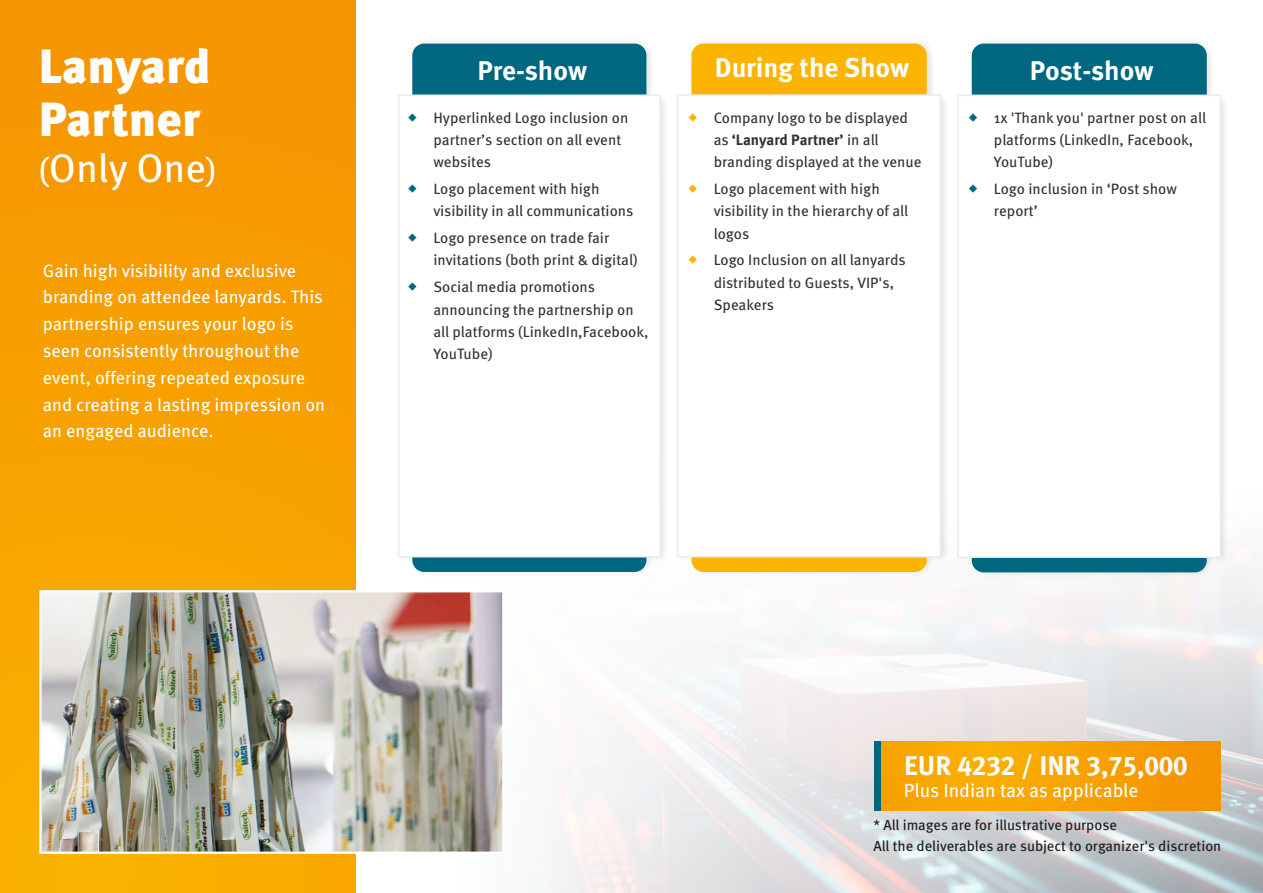
<style>
.page{position:relative;width:1263px;height:893px;background:#fff}
.page>*{position:absolute;margin:0;border:0;box-sizing:border-box;transform-origin:0 0}
.t1{font:900 48px/52.9px "Meta OT";color:#fff}
.t2{font:39.9px "Meta Hebrew";color:#fff}
.t3{font:700 27px "Meta Hebrew";letter-spacing:-.005em;color:#fff}
.t4{font:27px "Meta Plus Bold Caps";color:#fff}
.t5{font:19.05px "Meta Hebrew";color:#fff}
.t6{font:18px/26.8px "Meta Hebrew";color:#fff}
.t7{font:15px/22.4px "Meta Hebrew";color:#313130}
.t8{font:14.55px/21.6px "Meta Hebrew";color:#1a1a1a}
.s1{font-size:33px}
.s2{font-weight:700}
.s3{font-family:"Meta Pro";font-weight:700}
</style>
<div class="page">
<img style="left:355px;top:305px;width:908px;height:588px">
<img style="left:398px;top:42px;width:271px;height:537px">
<div style="left:412px;top:44px;width:234px;height:528px;background:#006780;border-radius:12px"></div>
<div style="left:397px;top:94px;width:264px;height:464px;background:#fff"></div>
<img style="left:677px;top:42px;width:272px;height:537px">
<div style="left:691px;top:44px;width:236px;height:528px;background:#fbb400;border-radius:12px"></div>
<div style="left:676px;top:94px;width:266px;height:464px;background:#fff"></div>
<img style="left:957px;top:42px;width:271px;height:537px">
<div style="left:972px;top:44px;width:235px;height:528px;background:#006780;border-radius:12px"></div>
<div style="left:956px;top:94px;width:266px;height:465px;background:#fff"></div>
<div style="left:0;top:0;width:355px;height:893px;background:linear-gradient(to bottom,#f59302,#fab100)"></div>
<img style="left:42px;top:593px;width:459px;height:258px">
<div style="left:39px;top:590px;width:465px;height:264px;border:2px solid #fff"></div>
<div style="left:874px;top:741px;width:346px;height:70px;background:#006780"></div>
<div style="left:881px;top:741px;width:339px;height:70px;background:linear-gradient(to right,#f9ae00,#f59602)"></div>
<svg style="left:969px;top:113px;width:8px;height:8px"></svg>
<svg style="left:969px;top:184px;width:8px;height:9px"></svg>
<svg style="left:408px;top:113px;width:9px;height:8px"></svg>
<svg style="left:408px;top:184px;width:9px;height:9px"></svg>
<svg style="left:408px;top:233px;width:9px;height:9px"></svg>
<svg style="left:408px;top:283px;width:9px;height:8px"></svg>
<svg style="left:689px;top:113px;width:8px;height:8px"></svg>
<svg style="left:689px;top:184px;width:8px;height:9px"></svg>
<svg style="left:689px;top:256px;width:8px;height:8px"></svg>
<h1 class="t1" style="left:39px;top:45px;width:173px">Lanyard<br>Partner</h1>
<h2 class="t2" style="left:39px;top:152px;width:179px"><span class="s1">(</span>Only One<span class="s1">)</span></h2>
<p class="t6" style="left:43px;top:259px;width:284px">Gain high visibility and exclusive branding on attendee lanyards. This partnership ensures your logo is seen consistently throughout the event, offering repeated exposure and creating a lasting impression on an engaged audience.</p>
<h3 class="t3" style="left:477px;top:59px;width:111px">Pre-show</h3>
<h3 class="t3" style="left:715px;top:57px;width:196px">During the Show</h3>
<h3 class="t3" style="left:1030px;top:59px;width:125px">Post-show</h3>
<p class="t7" style="left:433px;top:108px;width:196px">Hyperlinked Logo inclusion on partner’s section on all event websites</p>
<p class="t7" style="left:433px;top:179px;width:201px">Logo placement with high visibility in all communications</p>
<p class="t7" style="left:433px;top:228px;width:206px">Logo presence on trade fair invitations (both print &amp; digital)</p>
<p class="t7" style="left:433px;top:277px;width:217px">Social media promotions announcing the partnership on all platforms (LinkedIn,Facebook,<br>YouTube)</p>
<p class="t7" style="left:714px;top:108px;width:209px">Company logo to be displayed as <span class="s2">‘Lanyard Partner’</span> in all branding displayed at the venue</p>
<p class="t7" style="left:714px;top:179px;width:196px">Logo placement with high visibility in the hierarchy of all logos</p>
<p class="t7" style="left:714px;top:250px;width:194px">Logo Inclusion on all lanyards distributed to Guests, VIP's,<br>Speakers</p>
<p class="t7" style="left:994px;top:108px;width:214px">1x 'Thank you' partner post on all platforms (LinkedIn, Facebook,<br>YouTube)</p>
<p class="t7" style="left:994px;top:179px;width:184px">Logo inclusion in ‘Post show report’</p>
<h3 class="t4" style="left:904px;top:754px;width:285px"><span class="s3">EUR</span> 4232 <span class="s3">/ INR</span> 3,75,000</h3>
<p class="t5" style="left:904px;top:783px;width:236px">Plus Indian tax as applicable</p>
<p class="t8" style="left:873px;top:815px;width:349px">* All images are for illustrative purpose<br>All the deliverables are subject to organizer's discretion</p>
</div>
